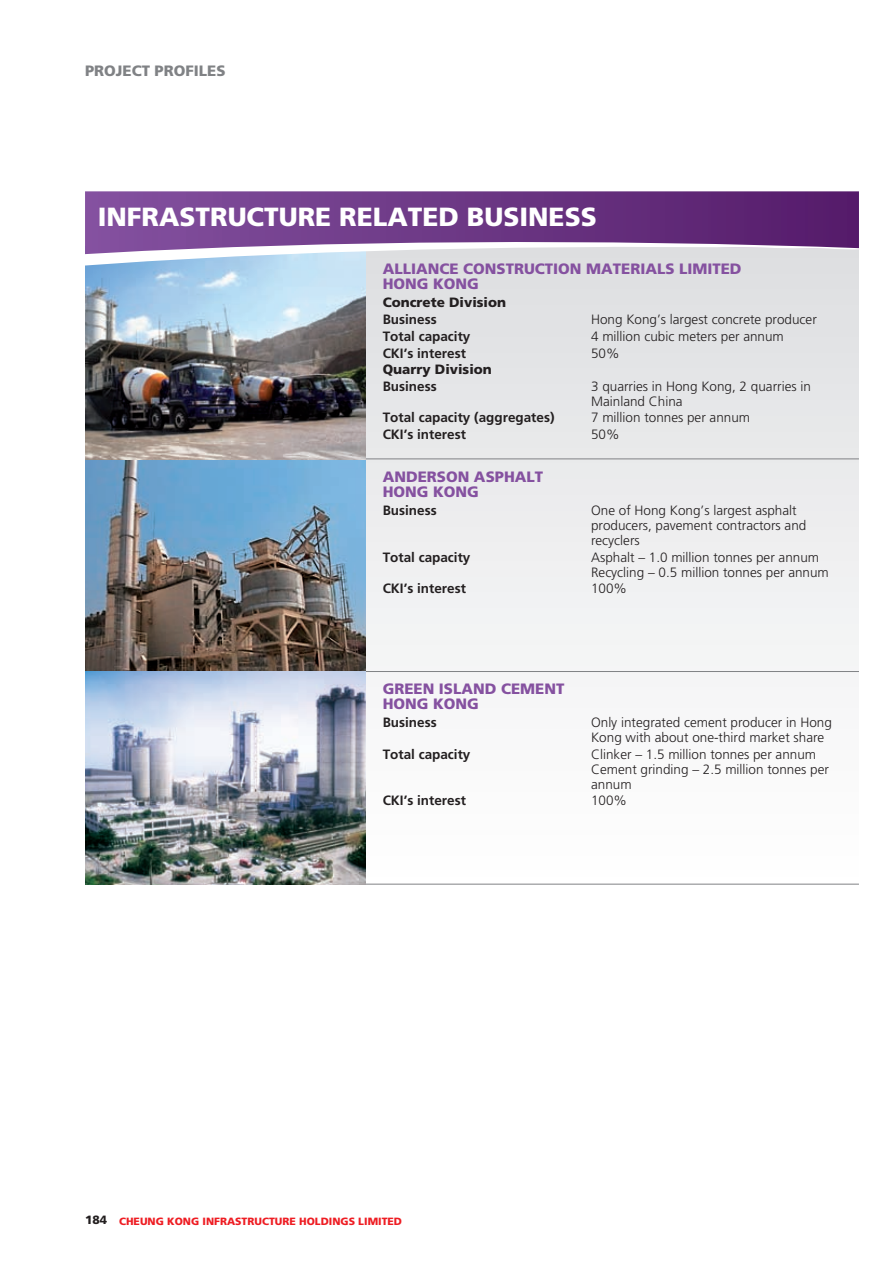
<style>
.page{position:relative;width:893px;height:1263px;background:#fff}
.page>*{position:absolute;margin:0;border:0;box-sizing:border-box;transform-origin:0 0}
.t1{font:900 26.25px "Frutiger LT Std";color:#fff}
.t2{font:900 15px/15px "Frutiger LT Std";color:#8551a0}
.t3{font:900 15px "Frutiger LT Std";color:#808285}
.t4{font:300 13.5px/15px "Frutiger LT Std";color:#231f20}
.t5{font:700 13.5px "Frutiger LT Std";color:#231f20}
.t6{font:900 13.5px/17px "Frutiger LT Std";color:#231f20}
.t7{font:900 10.5px "Frutiger LT Std";color:#ee1d23}
.s1{font-weight:700}
.s2{font-size:12px;color:#231f20}
</style>
<div class="page">
<div style="left:85px;top:213px;width:774px;height:671px;background:linear-gradient(to bottom,#dcdddf,#fff)"></div>
<hr style="left:85px;top:458px;width:774px;height:1px;background:#808285">
<hr style="left:85px;top:671px;width:774px;height:1px;background:#808285">
<hr style="left:85px;top:884px;width:774px;height:1px;background:#808285">
<img style="left:85px;top:273px;width:281px;height:611px">
<svg style="left:85px;top:191px;width:774px;height:45px;background:#6d3885"></svg>
<svg style="left:85px;top:236px;width:774px;height:37px"></svg>
<p class="t3" style="left:85px;top:62px;width:142px">PROJECT PROFILES</p>
<p class="t1" style="left:98px;top:201px;width:18px">INFRASTRUCTURE</p>
<p class="t1" style="left:339px;top:201px;width:18px">RELATED</p>
<p class="t1" style="left:467px;top:201px;width:17px">BUSINESS</p>
<p class="t2" style="left:383px;top:261px;width:360px">ALLIANCE CONSTRUCTION MATERIALS LIMITED<br>HONG</p>
<p class="t2" style="left:433px;top:276px;width:23px">KONG</p>
<p class="t6" style="left:383px;top:294px;width:125px">CONCRETE DIVISION<br><span class="s1">Business</span></p>
<p class="t4" style="left:591px;top:312px;width:227px">Hong Kong’s largest concrete producer</p>
<p class="t5" style="left:383px;top:328px;width:89px">Total capacity</p>
<p class="t4" style="left:591px;top:329px;width:194px">4 million cubic meters per annum</p>
<p class="t5" style="left:383px;top:345px;width:85px">CKI’s interest</p>
<p class="t4" style="left:591px;top:346px;width:30px">50%</p>
<p class="t6" style="left:383px;top:361px;width:111px;line-height:16.5px">QUARRY DIVISION<br><span class="s1">Business</span></p>
<p class="t4" style="left:591px;top:379px;width:221px">3 quarries in Hong Kong, 2 quarries in<br>Mainland China</p>
<p class="t5" style="left:383px;top:410px;width:173px">Total capacity (aggregates)</p>
<p class="t4" style="left:591px;top:410px;width:161px">7 million tonnes per annum</p>
<p class="t5" style="left:383px;top:426px;width:85px">CKI’s interest</p>
<p class="t4" style="left:591px;top:427px;width:30px">50%</p>
<p class="t2" style="left:383px;top:470px;width:162px">ANDERSON ASPHALT<br>HONG KONG</p>
<p class="t5" style="left:383px;top:503px;width:55px">Business</p>
<p class="t4" style="left:591px;top:503px;width:217px">One of Hong Kong’s largest asphalt producers, pavement contractors and recyclers</p>
<p class="t5" style="left:383px;top:549px;width:89px">Total capacity</p>
<p class="t4" style="left:591px;top:550px;width:239px">Asphalt – 1.0 million tonnes per annum<br>Recycling – 0.5 million tonnes per annum</p>
<p class="t5" style="left:383px;top:580px;width:85px">CKI’s interest</p>
<p class="t4" style="left:591px;top:581px;width:38px">100%</p>
<p class="t2" style="left:383px;top:681px;width:183px">GREEN ISLAND CEMENT<br>HONG</p>
<p class="t2" style="left:433px;top:696px;width:23px">KONG</p>
<p class="t5" style="left:383px;top:715px;width:55px">Business</p>
<p class="t4" style="left:591px;top:715px;width:242px">Only integrated cement producer in Hong<br>Kong with about one-third market share</p>
<p class="t5" style="left:383px;top:746px;width:89px">Total capacity</p>
<p class="t4" style="left:591px;top:747px;width:239px">Clinker – 1.5 million tonnes per annum<br>Cement grinding – 2.5 million tonnes per annum</p>
<p class="t5" style="left:383px;top:792px;width:85px">CKI’s interest</p>
<p class="t4" style="left:591px;top:793px;width:38px">100%</p>
<p class="t7" style="left:85px;top:1214px;width:319px"><span class="s2">184</span> CHEUNG KONG INFRASTRUCTURE HOLDINGS LIMITED</p>
</div>
